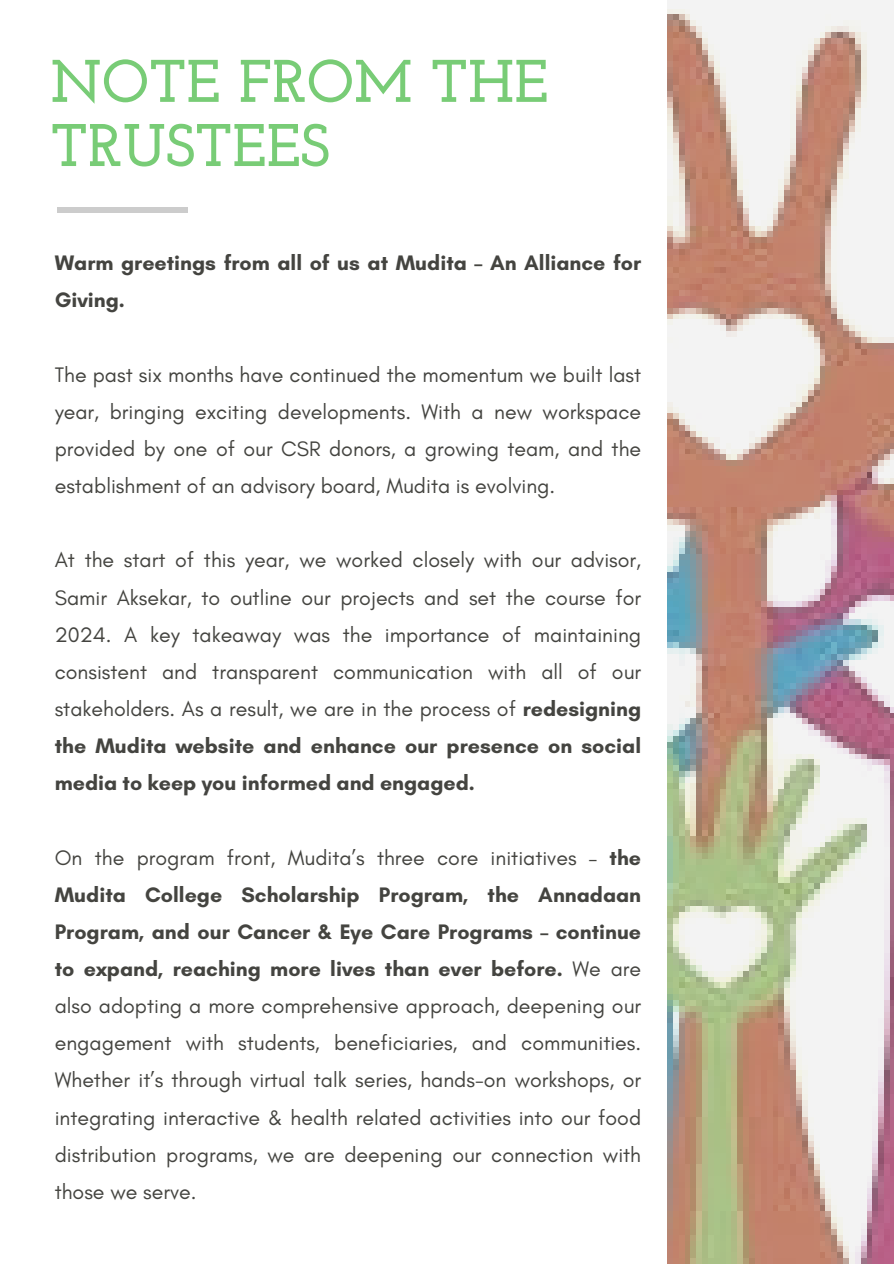
<style>
.page{position:relative;width:894px;height:1264px;background:#fff}
.page>*{position:absolute;margin:0;border:0;box-sizing:border-box;transform-origin:0 0}
.t1{font:700 60px/64.2px "Josefin Slab";color:#78cc76}
.t2{font:21.3px/37.2px "Glacial Indifference";color:#444440;text-align:justify}
.t3{font:700 21.3px/37.2px "Glacial Indifference";color:#444440}
.s1{font-weight:700}
</style>
<div class="page">
<div style="left:57px;top:207px;width:130px;height:5px;background:#ccc"></div>
<img style="left:667px;top:0;width:226px;height:1263px">
<h1 class="t1" style="left:50px;top:55px;width:499px">NOTE FROM THE<br>TRUSTEES</h1>
<h2 class="t3" style="left:55px;top:244px;width:587px">Warm greetings from all of us at Mudita – An Alliance for<br>Giving.</h2>
<p class="t2" style="left:55px;top:355px;width:587px">The past six months have continued the momentum we built last year, bringing exciting developments. With a new workspace provided by one of our CSR donors, a growing team, and the establishment of an advisory board, Mudita is evolving.</p>
<p class="t2" style="left:55px;top:541px;width:587px">At the start of this year, we worked closely with our advisor, Samir Aksekar, to outline our projects and set the course for 2024. A key takeaway was the importance of maintaining consistent and transparent communication with all of our stakeholders. As a result, we are in the process of <span class="s1">redesigning the Mudita website and enhance our presence on social media to keep you informed and engaged.</span></p>
<p class="t2" style="left:55px;top:838px;width:587px">On the program front, Mudita’s three core initiatives – <span class="s1">the Mudita College Scholarship Program, the Annadaan Program, and our Cancer &amp; Eye Care Programs – continue to expand, reaching more lives than ever before.</span> We are also adopting a more comprehensive approach, deepening our engagement with students, beneficiaries, and communities.<br>Whether it’s through virtual talk series, hands-on workshops, or integrating interactive &amp; health related activities into our food distribution programs, we are deepening our connection with those we serve.</p>
</div>
